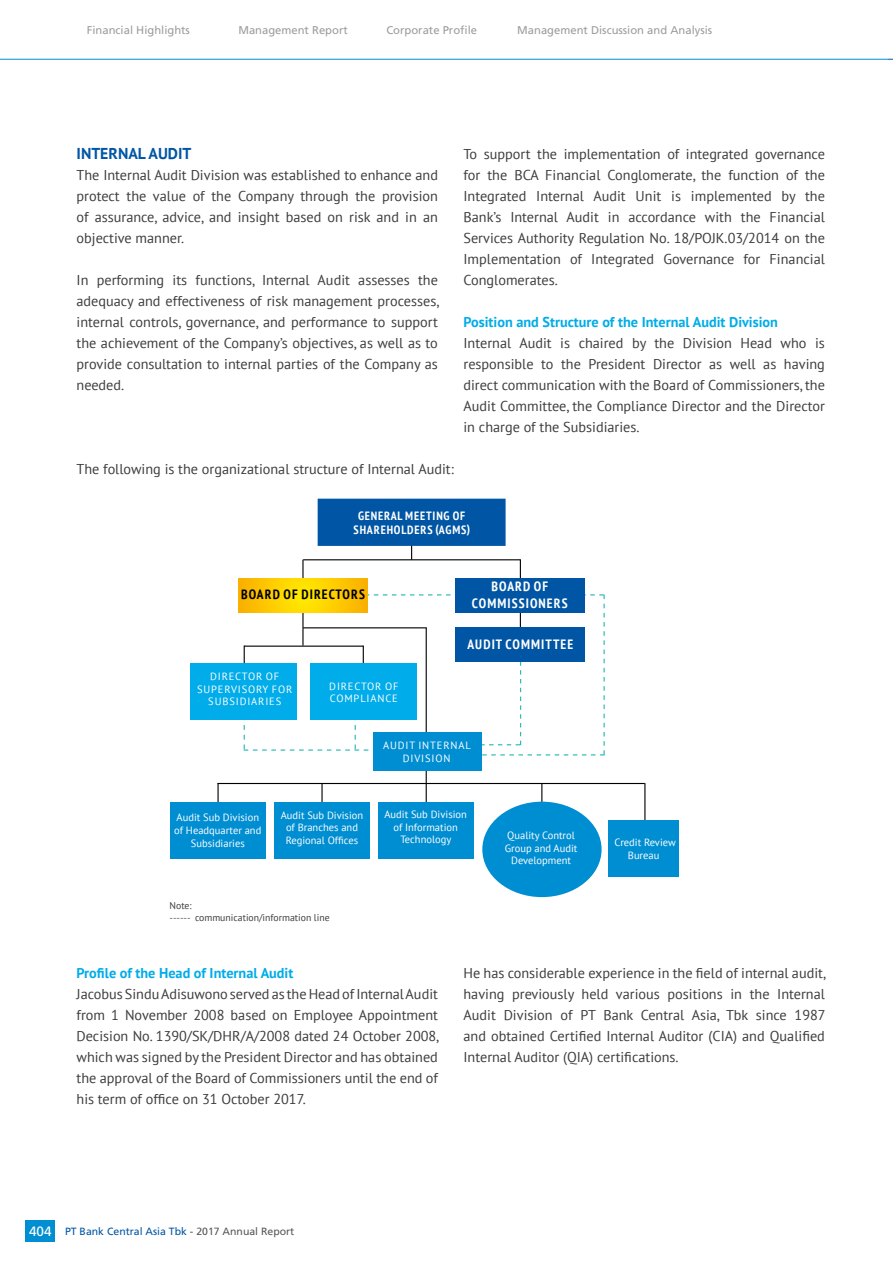
<style>
.page{position:relative;width:893px;height:1263px;background:#fff}
.page>*{position:absolute;margin:0;border:0;box-sizing:border-box;transform-origin:0 0}
.t1{font:700 15.75px "PT Sans";color:#0056a4}
.t2{font:14.25px/21px "PT Sans";color:#3c3c3b;text-align:justify}
.t3{font:700 condensed 13.5px/16.2px "PT Sans";letter-spacing:.08em;color:#fff;text-align:center}
.t4{font:700 condensed 13.5px "PT Sans";letter-spacing:.08em;color:#000}
.t5{font:700 condensed 12px/14.4px "PT Sans";letter-spacing:.07em;color:#fff;text-align:center}
.t6{font:11.25px "Frutiger";color:#9d9d9c}
.t7{font:10.5px/12.6px "PT Sans";color:#fff;text-align:center}
.t8{font:10.5px/12.6px "PT Sans";letter-spacing:.08em;color:#fff;text-align:center}
.t9{font:10.5px "Frutiger";color:#0056a4}
.t10{font:9.75px/11.7px "PT Sans";color:#3c3c3b}
.s1{font-weight:700;color:#00ace9}
.s2{font-size:13.5px;color:#fff}
.s3{color:#3c3c3b}
.s4{color:#575756}
</style>
<div class="page">
<div style="left:26px;top:1220px;width:29px;height:22px;background:#008ed2"></div>
<div style="left:318px;top:499px;width:188px;height:47px;background:#0056a4"></div>
<svg style="left:411px;top:546px;width:1px;height:13px"></svg>
<hr style="left:302px;top:560px;width:2px;height:86px;background:#000">
<hr style="left:426px;top:628px;width:1px;height:174px;background:#000">
<hr style="left:520px;top:559px;width:1px;height:70px;background:#000">
<hr style="left:303px;top:559px;width:217px;height:1px;background:#000">
<hr style="left:217px;top:783px;width:428px;height:1px;background:#000">
<svg style="left:244px;top:594px;width:361px;height:161px"></svg>
<div style="left:373px;top:732px;width:109px;height:39px;background:#008ed2"></div>
<hr style="left:217px;top:783px;width:2px;height:21px;background:#000">
<hr style="left:321px;top:783px;width:2px;height:21px;background:#000">
<svg style="left:541px;top:784px;width:1px;height:18px"></svg>
<hr style="left:644px;top:783px;width:1px;height:42px;background:#000">
<div style="left:190px;top:663px;width:107px;height:57px;background:#00ace9"></div>
<div style="left:311px;top:663px;width:106px;height:57px;background:#00ace9"></div>
<svg style="left:238px;top:578px;width:130px;height:34px;background:#fdcb00"></svg>
<div style="left:170px;top:802px;width:96px;height:56px;background:#008ed2"></div>
<div style="left:379px;top:802px;width:95px;height:56px;background:#008ed2"></div>
<div style="left:608px;top:820px;width:71px;height:57px;background:#008ed2"></div>
<div style="left:274px;top:802px;width:96px;height:56px;background:#008ed2"></div>
<div style="left:482px;top:802px;width:120px;height:95px;background:#008ed2;border-radius:50%"></div>
<div style="left:456px;top:578px;width:129px;height:34px;background:#0056a4"></div>
<div style="left:456px;top:627px;width:129px;height:34px;background:#0056a4"></div>
<p class="t6" style="left:87px;top:24px;width:105px">Financial Highlights</p>
<p class="t6" style="left:238px;top:24px;width:111px">Management Report</p>
<p class="t6" style="left:386px;top:24px;width:92px">Corporate Profile</p>
<p class="t6" style="left:517px;top:24px;width:197px">Management Discussion and Analysis</p>
<p class="t1" style="left:77px;top:143px;width:117px">INTERNAL AUDIT</p>
<p class="t2" style="left:77px;top:164px;width:363px">The Internal Audit Division was established to enhance and protect the value of the Company through the provision of assurance, advice, and insight based on risk and in an objective manner.</p>
<p class="t2" style="left:77px;top:269px;width:364px">In performing its functions, Internal Audit assesses the adequacy and effectiveness of risk management processes, internal controls, governance, and performance to support the achievement of the Company’s objectives, as well as to provide consultation to internal parties of the Company as needed.</p>
<p class="t2" style="left:463px;top:143px;width:363px">To support the implementation of integrated governance for the BCA Financial Conglomerate, the function of the Integrated Internal Audit Unit is implemented by the Bank’s Internal Audit in accordance with the Financial Services Authority Regulation No. 18/POJK.03/2014 on the Implementation of Integrated Governance for Financial Conglomerates.</p>
<p class="t2" style="left:463px;top:311px;width:363px;text-align:left"><span class="s1">Position and Structure of the Internal Audit Division </span>Internal Audit is chaired by the Division Head who is responsible to the President Director as well as having direct communication with the Board of Commissioners, the Audit Committee, the Compliance Director and the Director in charge of the Subsidiaries.</p>
<p class="t2" style="left:77px;top:458px;width:379px">The following is the organizational structure of Internal Audit:</p>
<p class="t5" style="left:354px;top:508px;width:118px">GENERAL MEETING OF<br>SHAREHOLDERS (AGMS)</p>
<p class="t4" style="left:241px;top:585px;width:125px">BOARD OF DIRECTORS</p>
<p class="t8" style="left:197px;top:670px;width:97px">DIRECTOR OF<br>SUPERVISORY FOR<br>SUBSIDIARIES</p>
<p class="t8" style="left:329px;top:679px;width:71px;text-align:left">DIRECTOR OF<br>COMPLIANCE</p>
<p class="t3" style="left:472px;top:578px;width:97px">BOARD OF<br>COMMISSIONERS</p>
<p class="t3" style="left:467px;top:636px;width:107px">AUDIT COMMITTEE</p>
<p class="t8" style="left:383px;top:739px;width:89px">AUDIT INTERNAL<br>DIVISION</p>
<p class="t7" style="left:174px;top:811px;width:89px">Audit Sub Division of Headquarter and<br>Subsidiaries</p>
<p class="t7" style="left:384px;top:808px;width:84px">Audit Sub Division of Information<br>Technology</p>
<p class="t7" style="left:281px;top:809px;width:84px">Audit Sub Division of Branches and<br>Regional Offices</p>
<p class="t10" style="left:170px;top:899px;width:162px">Note:<br>------ communication/information line</p>
<p class="t7" style="left:505px;top:829px;width:74px">Quality Control<br>Group and Audit<br>Development</p>
<p class="t7" style="left:615px;top:836px;width:63px">Credit Review<br>Bureau</p>
<p class="t2" style="left:77px;top:962px;width:364px;text-align:left"><span class="s1">Profile of the Head of Internal Audit<br></span>Jacobus Sindu Adisuwono served as the Head of Internal Audit from 1 November 2008 based on Employee Appointment Decision No. 1390/SK/DHR/A/2008 dated 24 October 2008, which was signed by the President Director and has obtained the approval of the Board of Commissioners until the end of his term of office on 31 October 2017.</p>
<p class="t2" style="left:463px;top:962px;width:364px">He has considerable experience in the field of internal audit, having previously held various positions in the Internal Audit Division of PT Bank Central Asia, Tbk since 1987 and obtained Certified Internal Auditor (CIA) and Qualified Internal Auditor (QIA) certifications.</p>
<p class="t9" style="left:29px;top:1225px;width:267px"><span class="s2">404</span> PT Bank Central Asia Tbk <span class="s3">-</span> <span class="s4">2017 Annual Report</span></p>
</div>
